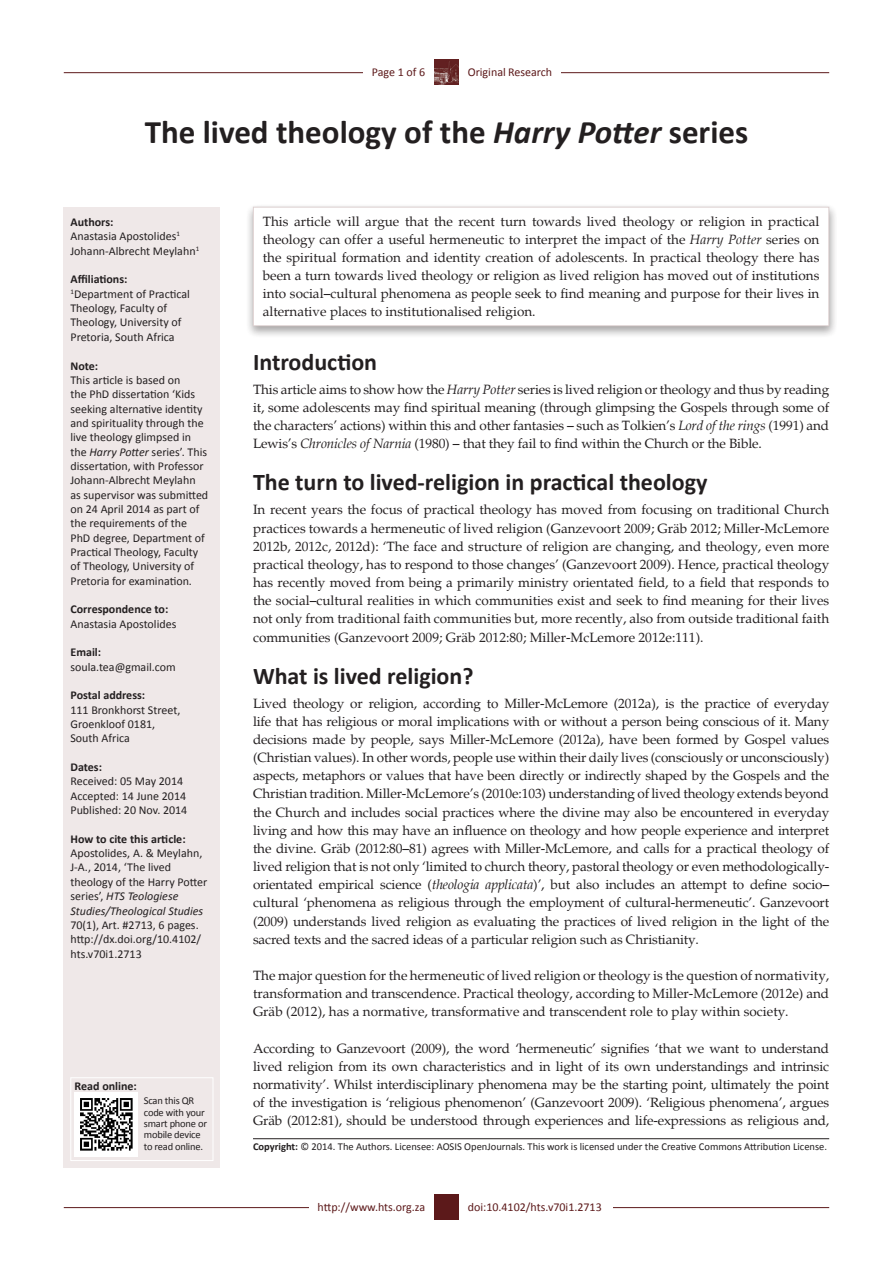
<style>
.page{position:relative;width:893px;height:1263px;background:#fff}
.page>*{position:absolute;margin:0;border:0;box-sizing:border-box;transform-origin:0 0}
.t1{font:700 33px "Calibri";color:#231f20}
.Pink_Heading{font:700 24px "Calibri";color:#231f20}
.body_first_line{font:13.5px/18.1px "Palatino";letter-spacing:-.01em;color:#231f20;text-align:justify}
.body{font:13.5px/18.1px "Palatino";letter-spacing:-.005em;color:#231f20;text-align:justify}
.abstract{font:13.5px/18px "Palatino";color:#231f20;text-align:justify}
.t2{font:12px/14.4px "Calibri";color:#231f20}
.t3{font:700 12px "Calibri";color:#231f20}
.t4{font:12px "Calibri";color:#5c191a}
.Sidebar_Text_too_lon{font:10.5px "Calibri";color:#231f20}
.Sidebar_Text_too_lon-2{font:10.5px/11.4px "Calibri";letter-spacing:-.02em;color:#231f20}
.s1{font-style:italic}
.s2{font-weight:700}
</style>
<div class="page">
<hr style="left:64px;top:72px;width:765px;height:1px;background:#5c191a">
<img style="left:434px;top:59px;width:25px;height:26px">
<div style="left:459px;top:58px;width:102px;height:27px;background:#fff"></div>
<hr style="left:64px;top:1207px;width:765px;height:1px;background:#5c191a">
<div style="left:434px;top:1194px;width:25px;height:26px;background:#5c191a"></div>
<div style="left:309px;top:1192px;width:125px;height:28px;background:#fff"></div>
<div style="left:459px;top:1192px;width:153px;height:28px;background:#fff"></div>
<div style="left:64px;top:207px;width:156px;height:960px;background:#efe8e8"></div>
<div style="left:245px;top:202px;width:593px;height:136px;background:#231f20;opacity:.75"></div>
<div style="left:253px;top:207px;width:576px;height:119px;background:#fff"></div>
<div style="left:363px;top:59px;width:71px;height:26px;background:#fff"></div>
<div style="left:70px;top:1077px;width:143px;height:84px;border:1px solid #fff"></div>
<img style="left:75px;top:1093px;width:63px;height:63px">
<hr style="left:253px;top:1138px;width:576px;height:1px;background:#231f20">
<p class="t4" style="left:372px;top:65px;width:55px">Page 1 of 6</p>
<p class="t4" style="left:468px;top:65px;width:86px">Original Research</p>
<p class="t1" style="left:145px;top:111px;width:605px">The lived theology of the <span class="s1">Harry Potter</span> series</p>
<p class="t3" style="left:70px;top:214px;width:44px">Authors:</p>
<p class="t2" style="left:70px;top:229px;width:111px">Anastasia Apostolides<sup>1</sup></p>
<p class="t2" style="left:70px;top:244px;width:130px">Johann-Albrecht Meylahn<sup>1</sup></p>
<p class="t3" style="left:70px;top:272px;width:59px">Affiliations:</p>
<p class="t2" style="left:70px;top:287px;width:121px"><sup>1</sup>Department of Practical<br>Theology, Faculty of<br>Theology, University of<br>Pretoria, South Africa</p>
<p class="t3" style="left:70px;top:358px;width:29px">Note:</p>
<p class="t2" style="left:70px;top:373px;width:139px">This article is based on<br>the PhD dissertation ‘Kids seeking alternative identity and spirituality through the live theology glimpsed in the <span class="s1">Harry Potter</span> series’. This dissertation, with Professor<br>Johann-Albrecht Meylahn as supervisor was submitted on 24 April 2014 as part of the requirements of the<br>PhD degree, Department of<br>Practical Theology, Faculty of Theology, University of<br>Pretoria for examination.</p>
<p class="t3" style="left:70px;top:602px;width:99px">Correspondence to:</p>
<p class="t2" style="left:70px;top:616px;width:107px">Anastasia Apostolides</p>
<p class="t3" style="left:70px;top:645px;width:32px">Email:</p>
<p class="t2" style="left:70px;top:659px;width:107px">soula.tea@gmail.com</p>
<p class="t3" style="left:70px;top:688px;width:76px">Postal address:</p>
<p class="t2" style="left:70px;top:702px;width:111px">111 Bronkhorst Street,<br>Groenkloof 0181,<br>South Africa</p>
<p class="t3" style="left:70px;top:759px;width:33px">Dates:</p>
<p class="t2" style="left:70px;top:774px;width:114px">Received: 05 May 2014</p>
<p class="t2" style="left:70px;top:789px;width:117px">Accepted: 14 June 2014</p>
<p class="t2" style="left:70px;top:803px;width:118px">Published: 20 Nov. 2014</p>
<p class="t3" style="left:70px;top:831px;width:117px">How to cite this article:</p>
<p class="t2" style="left:70px;top:846px;width:138px">Apostolides, A. &amp; Meylahn,<br>J-A., 2014, ‘The lived theology of the Harry Potter series’, <span class="s1">HTS Teologiese<br>Studies/Theological Studies<br></span>70(1), Art. #2713, 6 pages. http://dx.doi.org/10.4102/ hts.v70i1.2713</p>
<p class="t3" style="left:75px;top:1078px;width:64px">Read online:</p>
<p class="Sidebar_Text_too_lon-2" style="left:144px;top:1095px;width:65px">Scan this QR code with your smart phone or mobile device to read online.</p>
<p class="abstract" style="left:263px;top:213px;width:558px">This article will argue that the recent turn towards lived theology or religion in practical theology can offer a useful hermeneutic to interpret the impact of the <span class="s1">Harry Potter</span> series on the spiritual formation and identity creation of adolescents. In practical theology there has been a turn towards lived theology or religion as lived religion has moved out of institutions into social–cultural phenomena as people seek to find meaning and purpose for their lives in alternative places to institutionalised religion.</p>
<p class="Pink_Heading" style="left:253px;top:346px;width:126px">Introduction</p>
<p class="body_first_line" style="left:253px;top:380px;width:578px">This article aims to show how the <span class="s1">Harry Potter</span> series is lived religion or theology and thus by reading it, some adolescents may find spiritual meaning (through glimpsing the Gospels through some of the characters’ actions) within this and other fantasies – such as Tolkien’s <span class="s1">Lord of the rings</span> (1991) and Lewis’s <span class="s1">Chronicles of Narnia</span> (1980) – that they fail to find within the Church or the Bible.</p>
<p class="Pink_Heading" style="left:253px;top:467px;width:456px">The turn to lived-religion in practical theology</p>
<p class="body_first_line" style="left:253px;top:501px;width:578px">In recent years the focus of practical theology has moved from focusing on traditional Church practices towards a hermeneutic of lived religion (Ganzevoort 2009; Gräb 2012; Miller-McLemore 2012b, 2012c, 2012d): ‘The face and structure of religion are changing, and theology, even more practical theology, has to respond to those changes’ (Ganzevoort 2009). Hence, practical theology has recently moved from being a primarily ministry orientated field, to a field that responds to the social–cultural realities in which communities exist and seek to find meaning for their lives not only from traditional faith communities but, more recently, also from outside traditional faith communities (Ganzevoort 2009; Gräb 2012:80; Miller-McLemore 2012e:111).</p>
<p class="Pink_Heading" style="left:253px;top:660px;width:222px">What is lived religion?</p>
<p class="body_first_line" style="left:253px;top:694px;width:578px">Lived theology or religion, according to Miller-McLemore (2012a), is the practice of everyday life that has religious or moral implications with or without a person being conscious of it. Many decisions made by people, says Miller-McLemore (2012a), have been formed by Gospel values (Christian values). In other words, people use within their daily lives (consciously or unconsciously) aspects, metaphors or values that have been directly or indirectly shaped by the Gospels and the Christian tradition. Miller-McLemore’s (2010e:103) understanding of lived theology extends beyond the Church and includes social practices where the divine may also be encountered in everyday living and how this may have an influence on theology and how people experience and interpret the divine. Gräb (2012:80–81) agrees with Miller-McLemore, and calls for a practical theology of lived religion that is not only ‘limited to church theory, pastoral theology or even methodologically&shy;orientated empirical science (<span class="s1">theologia applicata</span>)’, but also includes an attempt to define socio– cultural ‘phenomena as religious through the employment of cultural-hermeneutic’. Ganzevoort (2009) understands lived religion as evaluating the practices of lived religion in the light of the sacred texts and the sacred ideas of a particular religion such as Christianity.</p>
<p class="body" style="left:253px;top:966px;width:578px">The major question for the hermeneutic of lived religion or theology is the question of normativity, transformation and transcendence. Practical theology, according to Miller-McLemore (2012e) and Gräb (2012), has a normative, transformative and transcendent role to play within society.</p>
<p class="body" style="left:253px;top:1039px;width:578px">According to Ganzevoort (2009), the word ‘hermeneutic’ signifies ‘that we want to understand lived religion from its own characteristics and in light of its own understandings and intrinsic normativity’. Whilst interdisciplinary phenomena may be the starting point, ultimately the point of the investigation is ‘religious phenomenon’ (Ganzevoort 2009). ‘Religious phenomena’, argues Gräb (2012:81), should be understood through experiences and life-expressions as religious and,</p>
<p class="Sidebar_Text_too_lon" style="left:253px;top:1139px;width:576px"><span class="s2">Copyright:</span> © 2014. The Authors. Licensee: AOSIS OpenJournals. This work is licensed under the Creative Commons Attribution License.</p>
<p class="t4" style="left:318px;top:1199px;width:109px">http://www.hts.org.za</p>
<p class="t4" style="left:468px;top:1199px;width:136px">doi:10.4102/hts.v70i1.2713</p>
</div>
